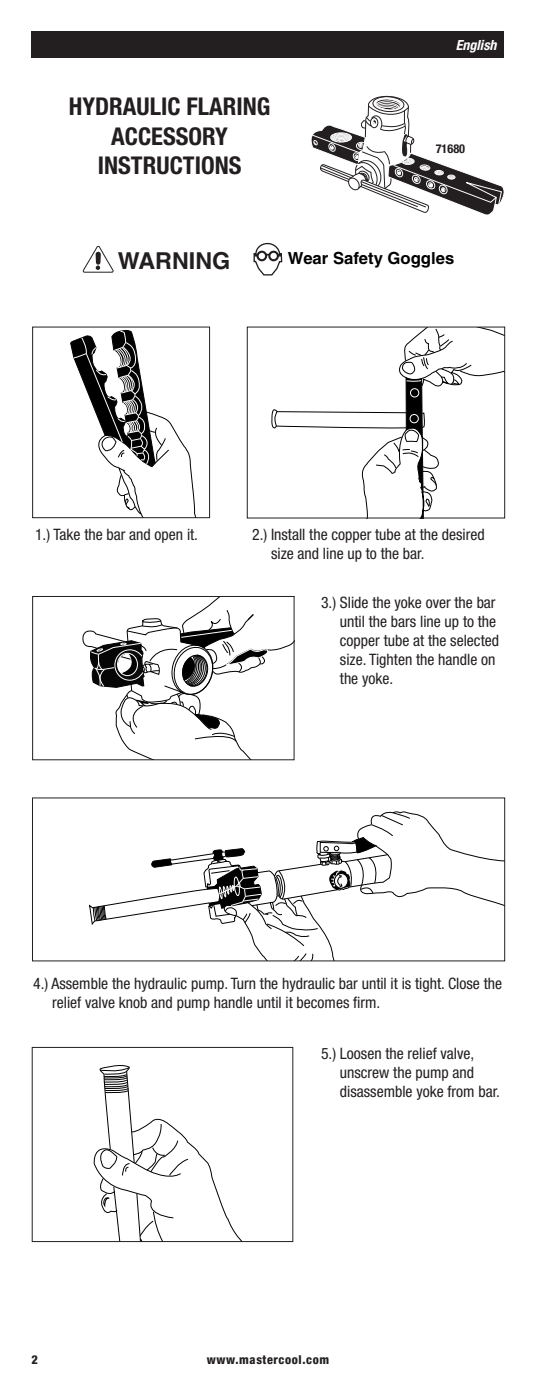
<style>
.page{position:relative;width:536px;height:1386px;background:#fff}
.page>*{position:absolute;margin:0;border:0;box-sizing:border-box;transform-origin:0 0}
.t1{font:700 condensed 24.5px/29.4px "Helvetica Neue";color:#231f20;text-align:center}
.t2{font:700 23.28px "Helvetica";color:#231f20}
.t3{font:700 16.62px "Helvetica";color:#000}
.t4{font:condensed 15.75px/18.9px "Helvetica Neue";color:#231f20}
.t5{font:italic 700 condensed 14px "Helvetica Neue";color:#fff}
.t6{font:800 condensed 12.25px "Helvetica Neue";letter-spacing:.05em;color:#231f20}
.t7{font:700 condensed 12.25px "Helvetica Neue";color:#231f20}
</style>
<div class="page">
<svg style="left:70px;top:329px;width:126px;height:187px"></svg>
<div style="left:32px;top:327px;width:178px;height:191px;border:1px solid #231f20"></div>
<svg style="left:271px;top:329px;width:232px;height:187px"></svg>
<div style="left:247px;top:327px;width:258px;height:191px;border:1px solid #231f20"></div>
<svg style="left:82px;top:598px;width:210px;height:160px"></svg>
<div style="left:117px;top:653px;width:21px;height:23px;border:1px solid #fff;border-radius:50%"></div>
<div style="left:32px;top:596px;width:262px;height:164px;border:1px solid #231f20"></div>
<svg style="left:89px;top:811px;width:415px;height:151px"></svg>
<svg style="left:93px;top:1065px;width:149px;height:175px"></svg>
<div style="left:32px;top:1047px;width:261px;height:195px;border:1px solid #231f20"></div>
<svg style="left:311px;top:96px;width:194px;height:119px"></svg>
<svg style="left:83px;top:246px;width:31px;height:27px"></svg>
<svg style="left:253px;top:243px;width:30px;height:33px"></svg>
<div style="left:32px;top:32px;width:472px;height:26px;background:#231f20"></div>
<p class="t1" style="left:69px;top:92px;width:203px">HYDRAULIC FLARING<br>ACCESSORY<br>INSTRUCTIONS</p>
<p class="t5" style="left:455px;top:37px;width:42px">English</p>
<p class="t7" style="left:435px;top:141px;width:31px">71680</p>
<p class="t2" style="left:118px;top:247px;width:114px">WARNING</p>
<p class="t3" style="left:288px;top:248px;width:168px">Wear Safety Goggles</p>
<p class="t4" style="left:35px;top:525px;width:164px">1.) Take the bar and open it.</p>
<p class="t4" style="left:271px;top:525px;width:215px;text-indent:-19px">2.) Install the copper tube at the desired size and line up to the bar.</p>
<p class="t4" style="left:340px;top:593px;width:160px;text-indent:-19px">3.) Slide the yoke over the bar until the bars line up to the copper tube at the selected size. Tighten the handle on the yoke.</p>
<p class="t4" style="left:52px;top:974px;width:451px;text-indent:-19px">4.) Assemble the hydraulic pump. Turn the hydraulic bar until it is tight. Close the relief valve knob and pump handle until it becomes firm.</p>
<p class="t4" style="left:340px;top:1044px;width:161px;text-indent:-19px">5.) Loosen the relief valve, unscrew the pump and disassemble yoke from bar.</p>
<p class="t6" style="left:32px;top:1352px;width:8px">2</p>
<p class="t6" style="left:207px;top:1352px;width:124px">www.mastercool.com</p>
</div>
